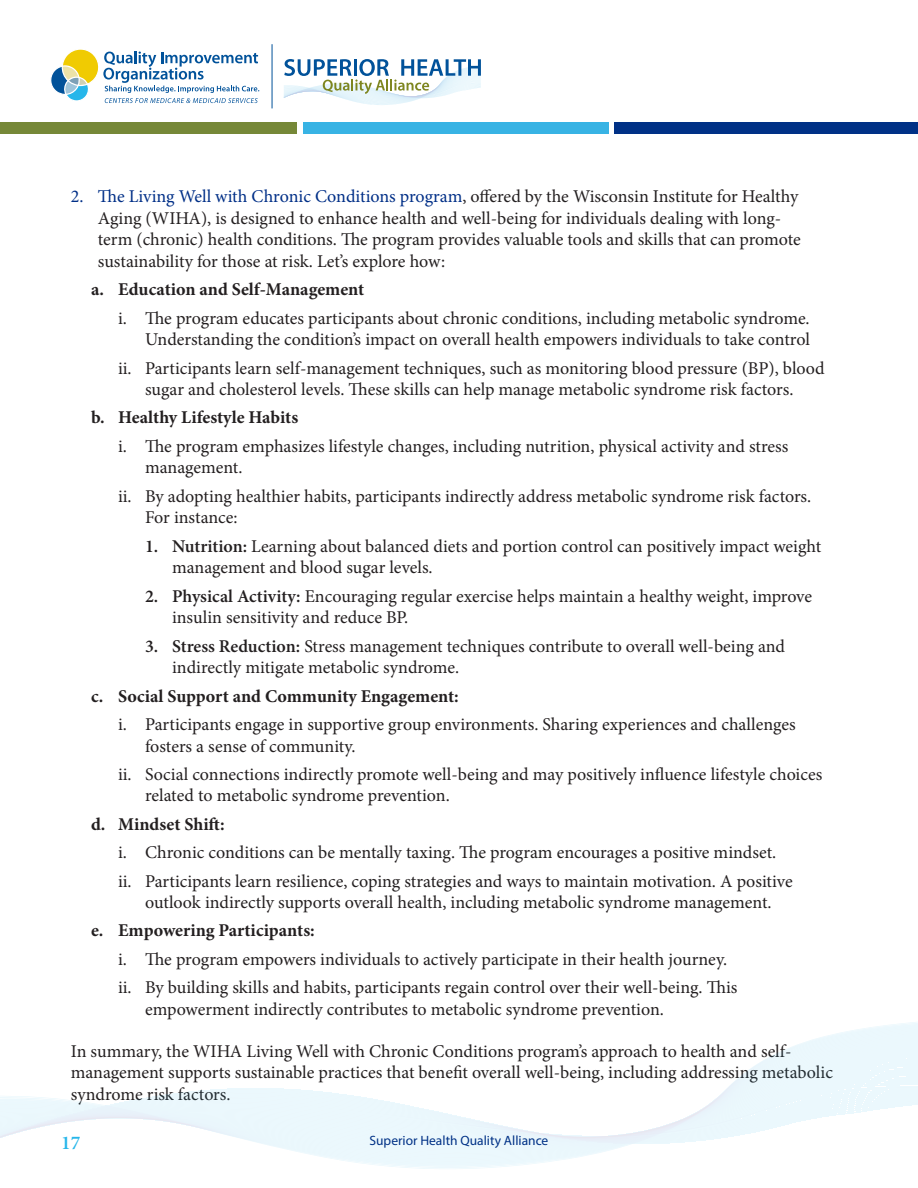
<style>
.page{position:relative;width:918px;height:1188px;background:#fff}
.page>*{position:absolute;margin:0;border:0;box-sizing:border-box;transform-origin:0 0}
.text{font:600 19.5px "Minion Pro";color:#26b6ea}
.Numbered_List_Level_3{font:18px/21.6px "Minion Pro";color:#231f20}
.t1{font:700 18px "Minion Pro";color:#231f20}
.t2{font:13.5px "Myriad Pro";color:#003186}
.s1{color:#002f87}
.s2{font-weight:600}
</style>
<div class="page">
<svg style="left:0;top:1022px;width:918px;height:147px"></svg>
<svg style="left:51px;top:49px;width:208px;height:54px"></svg>
<hr style="left:272px;top:44px;width:1px;height:64px;background:#01529a">
<svg style="left:284px;top:59px;width:197px;height:46px"></svg>
<div style="left:0;top:122px;width:297px;height:11px;background:#768838"></div>
<div style="left:303px;top:122px;width:306px;height:11px;background:#38b3e4"></div>
<div style="left:615px;top:122px;width:303px;height:11px;background:#003186"></div>
<p class="Numbered_List_Level_3" style="left:98px;top:186px;width:705px;text-indent:-27px"><span class="s1">2. The Living Well with Chronic Conditions program</span>, offered by the Wisconsin Institute for Healthy Aging (WIHA), is designed to enhance health and well-being for individuals dealing with long&shy;term (chronic) health conditions. The program provides valuable tools and skills that can promote sustainability for those at risk. Let’s explore how:</p>
<p class="t1" style="left:91px;top:277px;width:275px">a. Education and Self-Management</p>
<p class="Numbered_List_Level_3" style="left:118px;top:307px;width:693px;text-align:right">i. The program educates participants about chronic conditions, including metabolic syndrome.<br>Understanding the condition’s impact on overall health empowers individuals to take control</p>
<p class="Numbered_List_Level_3" style="left:118px;top:357px;width:708px;text-align:center">ii. Participants learn self-management techniques, such as monitoring blood pressure (BP), blood sugar and cholesterol levels. These skills can help manage metabolic syndrome risk factors.</p>
<p class="t1" style="left:91px;top:405px;width:209px">b. Healthy Lifestyle Habits</p>
<p class="Numbered_List_Level_3" style="left:145px;top:435px;width:645px;text-indent:-27px">i. The program emphasizes lifestyle changes, including nutrition, physical activity and stress management.</p>
<p class="Numbered_List_Level_3" style="left:145px;top:485px;width:668px;text-indent:-27px">ii. By adopting healthier habits, participants indirectly address metabolic syndrome risk factors.<br>For instance:</p>
<p class="Numbered_List_Level_3" style="left:172px;top:535px;width:651px;text-indent:-27px"><span class="s2">1. Nutrition:</span> Learning about balanced diets and portion control can positively impact weight management and blood sugar levels.</p>
<p class="Numbered_List_Level_3" style="left:172px;top:585px;width:642px;text-indent:-27px"><span class="s2">2. Physical Activity:</span> Encouraging regular exercise helps maintain a healthy weight, improve insulin sensitivity and reduce BP.</p>
<p class="Numbered_List_Level_3" style="left:172px;top:635px;width:614px;text-indent:-27px"><span class="s2">3. Stress Reduction:</span> Stress management techniques contribute to overall well-being and indirectly mitigate metabolic syndrome.</p>
<p class="t1" style="left:91px;top:683px;width:369px">c. Social Support and Community Engagement:</p>
<p class="Numbered_List_Level_3" style="left:145px;top:713px;width:652px;text-indent:-27px">i. Participants engage in supportive group environments. Sharing experiences and challenges fosters a sense of community.</p>
<p class="Numbered_List_Level_3" style="left:145px;top:763px;width:679px;text-indent:-27px">ii. Social connections indirectly promote well-being and may positively influence lifestyle choices related to metabolic syndrome prevention.</p>
<p class="t1" style="left:91px;top:811px;width:135px">d. Mindset Shift:</p>
<p class="Numbered_List_Level_3" style="left:118px;top:842px;width:660px">i. Chronic conditions can be mentally taxing. The program encourages a positive mindset.</p>
<p class="Numbered_List_Level_3" style="left:118px;top:870px;width:676px;text-align:center">ii. Participants learn resilience, coping strategies and ways to maintain motivation. A positive outlook indirectly supports overall health, including metabolic syndrome management.</p>
<p class="t1" style="left:91px;top:918px;width:225px">e. Empowering Participants:</p>
<p class="Numbered_List_Level_3" style="left:118px;top:948px;width:611px">i. The program empowers individuals to actively participate in their health journey.</p>
<p class="Numbered_List_Level_3" style="left:145px;top:977px;width:594px;text-indent:-27px">ii. By building skills and habits, participants regain control over their well-being. This empowerment indirectly contributes to metabolic syndrome prevention.</p>
<p class="Numbered_List_Level_3" style="left:71px;top:1040px;width:764px">In summary, the WIHA Living Well with Chronic Conditions program’s approach to health and self&shy;management supports sustainable practices that benefit overall well-being, including addressing metabolic syndrome risk factors.</p>
<p class="text" style="left:61px;top:1129px;width:21px">17</p>
<p class="t2" style="left:370px;top:1132px;width:180px">Superior Health Quality Alliance</p>
</div>
